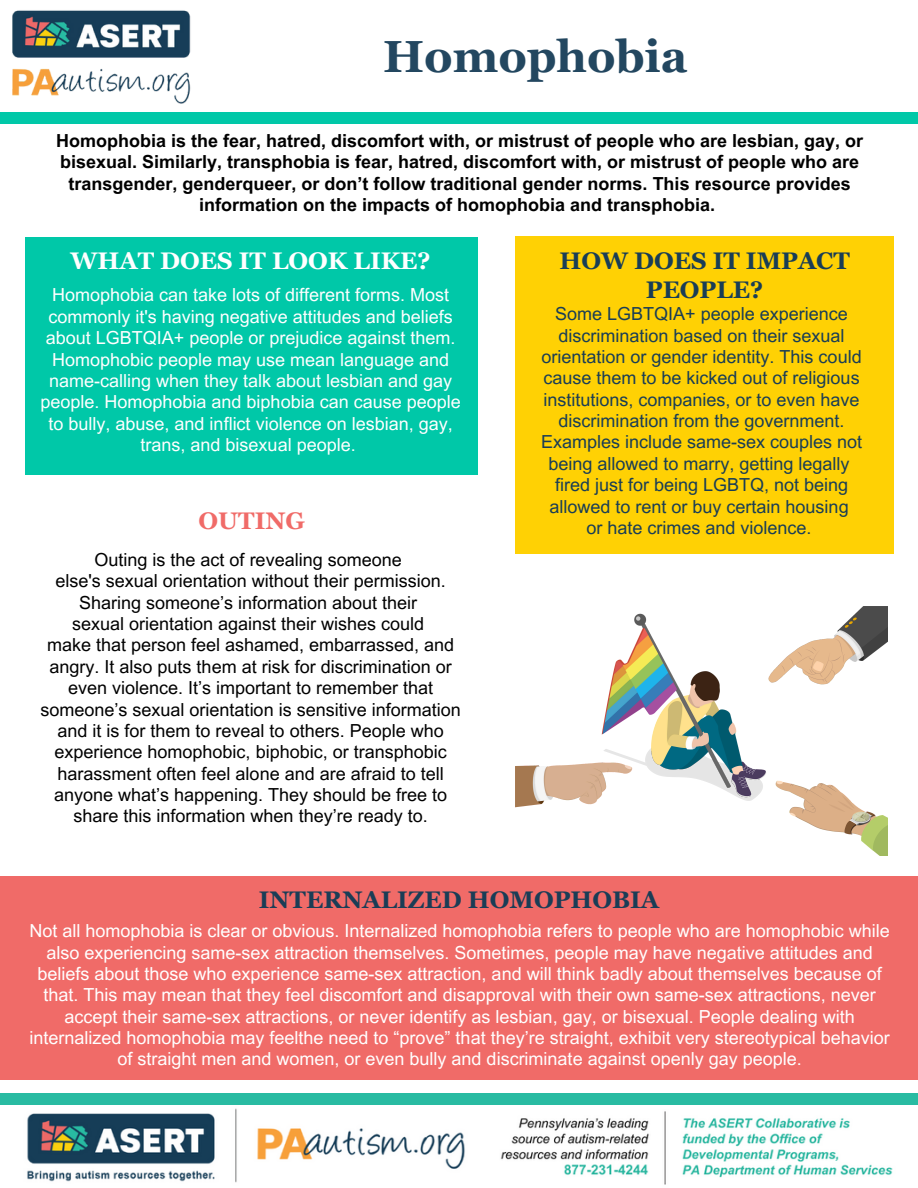
<style>
.page{position:relative;width:918px;height:1188px;background:#fff}
.page>*{position:absolute;margin:0;border:0;box-sizing:border-box;transform-origin:0 0}
.t1{font:700 45px "Georgia Pro";color:#234760}
.t2{font:700 24px "Georgia Pro";color:#1a3d56}
.t3{font:700 24px/29.2px "Georgia Pro";color:#193d56;text-align:center}
.t4{font:700 24px "Georgia Pro";color:#fff}
.t5{font:700 24px "Georgia Pro";color:#f06b68}
.t6{font:18px/21.3px "Arial MT Pro";color:#fff;text-align:center}
.t7{font:18px/21.3px "Arial MT Pro";color:#000;text-align:center}
.t8{font:18px/21.3px "Arial MT Pro";color:#193d56;text-align:center}
.t9{font:700 18px/21.3px "Arial MT Pro";color:#000;text-align:center}
</style>
<div class="page">
<img style="left:13px;top:10px;width:178px;height:94px">
<div style="left:0;top:112px;width:918px;height:11px;background:#00c8a8"></div>
<img style="left:1px;top:1104px;width:917px;height:81px">
<div style="left:1px;top:1093px;width:917px;height:11px;background:#29bba2"></div>
<div style="left:25px;top:237px;width:453px;height:237px;background:#00c8a8"></div>
<div style="left:1px;top:877px;width:917px;height:203px;background:#f06b68"></div>
<div style="left:515px;top:237px;width:378px;height:317px;background:#ffd104"></div>
<img style="left:515px;top:607px;width:373px;height:248px">
<h2 class="t1" style="left:383px;top:31px;width:306px">Homophobia</h2>
<h2 class="t9" style="left:56px;top:132px;width:809px">Homophobia is the fear, hatred, discomfort with, or mistrust of people who are lesbian, gay, or bisexual. Similarly, transphobia is fear, hatred, discomfort with, or mistrust of people who are transgender, genderqueer, or don’t follow traditional gender norms. This resource provides information on the impacts of homophobia and transphobia.</h2>
<p class="t4" style="left:71px;top:247px;width:362px">WHAT DOES IT LOOK LIKE?</p>
<p class="t6" style="left:41px;top:287px;width:422px">Homophobia can take lots of different forms. Most commonly it's having negative attitudes and beliefs about LGBTQIA+ people or prejudice against them.<br>Homophobic people may use mean language and name-calling when they talk about lesbian and gay people. Homophobia and biphobia can cause people to bully, abuse, and inflict violence on lesbian, gay, trans, and bisexual people.</p>
<p class="t5" style="left:199px;top:507px;width:108px">OUTING</p>
<p class="t7" style="left:95px;top:551px;width:309px">Outing is the act of revealing someone</p>
<h2 class="t7" style="left:55px;top:573px;width:392px">else's sexual orientation without their permission.<br>Sharing someone’s information about their</h2>
<p class="t7" style="left:72px;top:615px;width:354px">sexual orientation against their wishes could</p>
<p class="t7" style="left:41px;top:637px;width:422px">make that person feel ashamed, embarrassed, and angry. It also puts them at risk for discrimination or even violence. It’s important to remember that someone’s sexual orientation is sensitive information and it is for them to reveal to others. People who experience homophobic, biphobic, or transphobic harassment often feel alone and are afraid to tell anyone what’s happening. They should be free to share this information when they’re ready to.</p>
<p class="t3" style="left:559px;top:246px;width:292px">HOW DOES IT IMPACT<br>PEOPLE?</p>
<p class="t8" style="left:541px;top:306px;width:323px">Some LGBTQIA+ people experience discrimination based on their sexual orientation or gender identity. This could cause them to be kicked out of religious institutions, companies, or to even have discrimination from the government.<br>Examples include same-sex couples not being allowed to marry, getting legally</p>
<h2 class="t8" style="left:550px;top:477px;width:301px">fired just for being LGBTQ, not being allowed to rent or buy certain housing</h2>
<p class="t8" style="left:587px;top:519px;width:227px">or hate crimes and violence.</p>
<p class="t2" style="left:259px;top:886px;width:402px">INTERNALIZED HOMOPHOBIA</p>
<p class="t6" style="left:29px;top:923px;width:862px">Not all homophobia is clear or obvious. Internalized homophobia refers to people who are homophobic while also experiencing same-sex attraction themselves. Sometimes, people may have negative attitudes and beliefs about those who experience same-sex attraction, and will think badly about themselves because of that. This may mean that they feel discomfort and disapproval with their own same-sex attractions, never accept their same-sex attractions, or never identify as lesbian, gay, or bisexual. People dealing with internalized homophobia may feelthe need to “prove” that they’re straight, exhibit very stereotypical behavior of straight men and women, or even bully and discriminate against openly gay people.</p>
</div>
